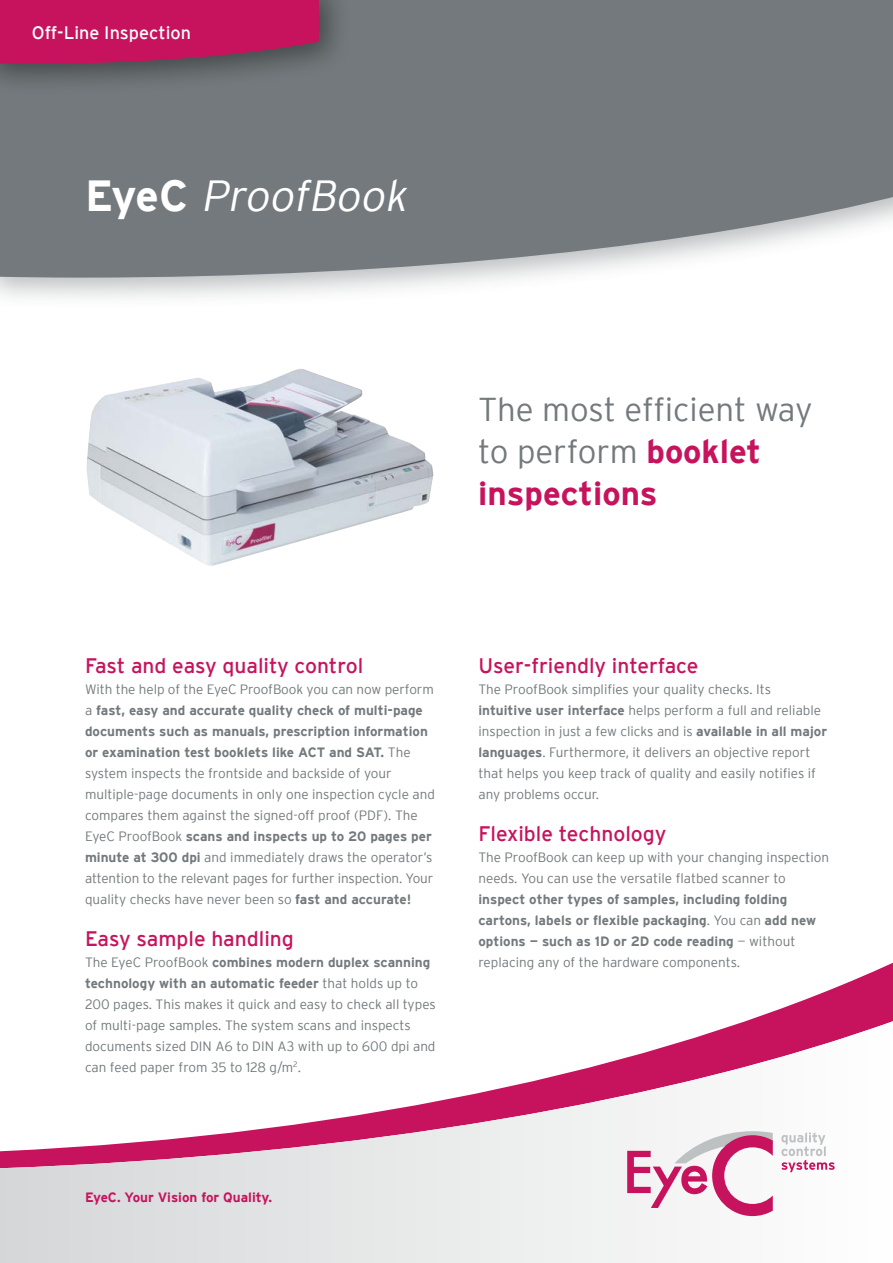
<style>
.page{position:relative;width:893px;height:1263px;background:#fff}
.page>*{position:absolute;margin:0;border:0;box-sizing:border-box;transform-origin:0 0}
.t1{font:italic 300 43.5px "Interstate";color:#fff}
.t2{font:300 33px/42px "Interstate";letter-spacing:-.005em;color:#73797c}
.t3{font:21px "Interstate";color:#c7135d}
.t4{font:18px "Interstate";color:#fff}
.t5{font:300 13.5px/21px "Interstate";color:#73797c}
.t6{font:700 13.5px/21px "Interstate";color:#73797c}
.t7{font:700 13.5px "Interstate";color:#c7135d}
.s1{font-weight:700;font-style:normal}
.s2{font-weight:700;color:#c7135d}
.s3{font-weight:700}
.s4{font-weight:300}
</style>
<div class="page">
<div style="left:0;top:0;width:893px;height:310px;background:#73797c;opacity:.5"></div>
<svg style="left:0;top:0;width:893px;height:278px;background:#7e8386"></svg>
<svg style="left:746px;top:962px;width:147px;height:59px"></svg>
<svg style="left:0;top:1021px;width:893px;height:242px"></svg>
<div style="left:0;top:0;width:351px;height:96px;background:#000;opacity:.4"></div>
<svg style="left:0;top:0;width:319px;height:64px;background:#bb1a5d"></svg>
<svg style="left:627px;top:1131px;width:208px;height:85px"></svg>
<img style="left:86px;top:369px;width:347px;height:197px">
<h3 class="t4" style="left:32px;top:23px;width:161px">Off-Line Inspection</h3>
<h1 class="t1" style="left:85px;top:171px;width:331px"><span class="s1">Eye C</span> ProofBook</h1>
<h2 class="t2" style="left:478px;top:388px;width:336px">The most efficient way to perform <span class="s2">booklet inspections</span></h2>
<h3 class="t3" style="left:85px;top:654px;width:280px">Fast and easy quality control</h3>
<p class="t5" style="left:85px;top:678px;width:351px">With the help of the EyeC ProofBook you can now perform a <span class="s3">fast, easy and accurate quality check of multi-page documents such as manuals, prescription information or examination test booklets like ACT and SAT.</span> The system inspects the frontside and backside of your multiple-page documents in only one inspection cycle and compares them against the signed-off proof (PDF). The EyeC ProofBook <span class="s3">scans and inspects up to 20 pages per minute at 300 dpi</span> and immediately draws the operator’s attention to the relevant pages for further inspection. Your quality checks have never been so <span class="s3">fast and accurate!</span></p>
<h3 class="t3" style="left:85px;top:927px;width:210px">Easy sample handling</h3>
<p class="t5" style="left:85px;top:951px;width:352px">The EyeC ProofBook <span class="s3">combines modern duplex scanning technology with an automatic feeder</span> that holds up to 200 pages. This makes it quick and easy to check all types of multi-page samples. The system scans and inspects documents sized DIN A6 to DIN A3 with up to 600 dpi and can feed paper from 35 to 128 g/m<sup>2</sup>.</p>
<h3 class="t3" style="left:478px;top:654px;width:222px">User-friendly interface</h3>
<p class="t5" style="left:478px;top:678px;width:350px">The ProofBook simplifies your quality checks. Its <span class="s3">intuitive user interface</span> helps perform a full and reliable inspection in just a few clicks and is <span class="s3">available in all major languages</span>. Furthermore, it delivers an objective report that helps you keep track of quality and easily notifies if any problems occur.</p>
<h3 class="t3" style="left:478px;top:822px;width:190px">Flexible technology</h3>
<p class="t5" style="left:478px;top:846px;width:352px">The ProofBook can keep up with your changing inspection needs. You can use the versatile flatbed scanner to</p>
<p class="t6" style="left:478px;top:888px;width:339px">inspect other types of samples, including folding cartons, labels or flexible packaging<span class="s4">. You can</span> add new options — such as 1D or 2D code reading <span class="s4">— without replacing any of the hardware components.</span></p>
<p class="t7" style="left:85px;top:1190px;width:188px">EyeC. Your Vision for Quality.</p>
</div>
